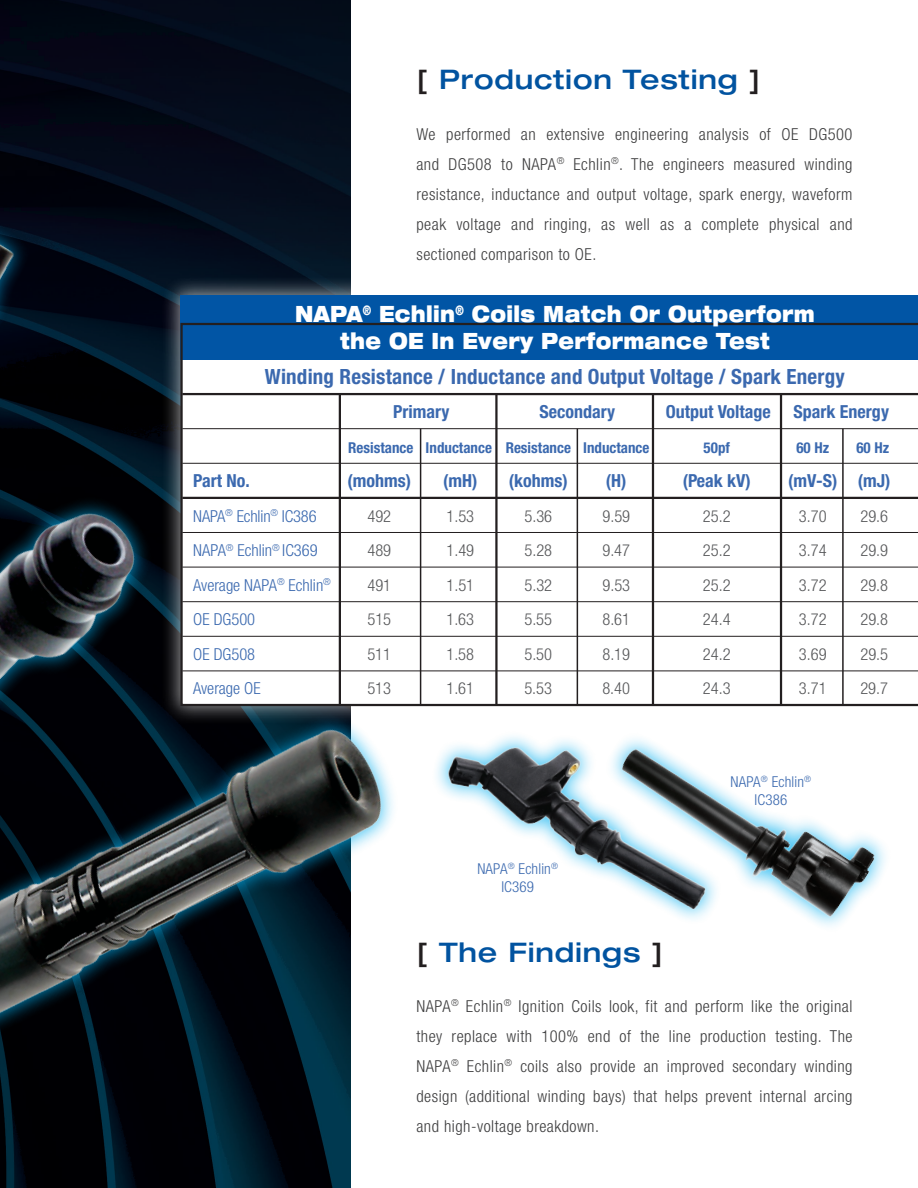
<style>
.page{position:relative;width:918px;height:1188px;background:#fff}
.page>*{position:absolute;margin:0;border:0;box-sizing:border-box;transform-origin:0 0}
.t1{font:500 expanded 27px "Helvetica Neue LT Std";letter-spacing:.03em;color:#0153a0}
.t2{font:900 expanded 22.5px "Helvetica Neue LT Std";letter-spacing:.02em;color:#fff;scale:.8 1}
.t3{font:700 condensed 21px "Helvetica Neue LT Std";letter-spacing:.01em;color:#3b69af}
.t4{font:700 condensed 18px "Helvetica Neue LT Std";color:#3b69af}
.t5{font:300 condensed 16.5px/30px "Helvetica Neue LT Std";letter-spacing:.03em;color:#3e3e3f;text-align:justify}
.t6{font:300 condensed 16.5px "Helvetica Neue LT Std";color:#57585a}
.t7{font:300 condensed 16.5px "Helvetica Neue LT Std";color:#3b69af}
.t8{font:700 condensed 15px "Helvetica Neue LT Std";color:#3b69af}
.t9{font:300 condensed 15px/18px "Helvetica Neue LT Std";letter-spacing:.01em;color:#3b69af;text-align:center}
.s1{color:#231f20}
</style>
<div class="page">
<img style="left:0;top:0;width:351px;height:387px">
<img style="left:436px;top:736px;width:146px;height:132px">
<svg style="left:0;top:156px;width:132px;height:231px;background:#010814"></svg>
<img style="left:0;top:240px;width:113px;height:147px">
<div style="left:162px;top:276px;width:756px;height:449px;background:#fff;opacity:.6"></div>
<div style="left:180px;top:295px;width:738px;height:65px;background:#0155a5"></div>
<svg style="left:180px;top:323px;width:738px;height:383px"></svg>
<hr style="left:842px;top:429px;width:2px;height:275px;background:#231f20">
<hr style="left:420px;top:429px;width:1px;height:275px;background:#231f20">
<hr style="left:577px;top:429px;width:1px;height:275px;background:#231f20">
<hr style="left:652px;top:394px;width:2px;height:310px;background:#231f20">
<hr style="left:780px;top:394px;width:2px;height:312px;background:#231f20">
<hr style="left:495px;top:394px;width:3px;height:310px;background:#231f20">
<hr style="left:339px;top:394px;width:2px;height:310px;background:#231f20">
<hr style="left:182px;top:567px;width:736px;height:1px;background:#231f20">
<hr style="left:182px;top:671px;width:736px;height:1px;background:#231f20">
<hr style="left:182px;top:497px;width:736px;height:2px;background:#231f20">
<hr style="left:182px;top:601px;width:736px;height:1px;background:#231f20">
<hr style="left:182px;top:428px;width:736px;height:1px;background:#231f20">
<hr style="left:182px;top:463px;width:736px;height:1px;background:#231f20">
<hr style="left:182px;top:532px;width:736px;height:1px;background:#231f20">
<hr style="left:182px;top:636px;width:736px;height:1px;background:#231f20">
<hr style="left:182px;top:393px;width:736px;height:2px;background:#231f20">
<svg style="left:582px;top:697px;width:321px;height:180px"></svg>
<img style="left:0;top:402px;width:261px;height:108px">
<img style="left:0;top:510px;width:415px;height:678px">
<img style="left:605px;top:718px;width:278px;height:209px">
<h2 class="t1" style="left:416px;top:62px;width:346px"><span class="s1">[</span> Production Testing <span class="s1">]</span></h2>
<p class="t5" style="left:416px;top:119px;width:438px">We performed an extensive engineering analysis of OE DG500 and DG508 to NAPA<sup>®</sup> Echlin<sup>®</sup>. The engineers measured winding resistance, inductance and output voltage, spark energy, waveform peak voltage and ringing, as well as a complete physical and sectioned comparison to OE.</p>
<p class="t2" style="left:295px;top:299px;width:651px">NAPA<sup>®</sup> Echlin<sup>®</sup> Coils Match Or Outperform</p>
<p class="t2" style="left:340px;top:326px;width:539px">the OE In Every Performance Test</p>
<p class="t3" style="left:265px;top:363px;width:582px">Winding Resistance / Inductance and Output Voltage / Spark Energy</p>
<p class="t4" style="left:393px;top:401px;width:58px">Primary</p>
<p class="t4" style="left:540px;top:401px;width:77px">Secondary</p>
<p class="t4" style="left:666px;top:401px;width:107px">Output Voltage</p>
<p class="t4" style="left:794px;top:401px;width:97px">Spark Energy</p>
<p class="t8" style="left:348px;top:438px;width:67px">Resistance</p>
<p class="t8" style="left:426px;top:438px;width:68px">Inductance</p>
<p class="t8" style="left:506px;top:438px;width:67px">Resistance</p>
<p class="t8" style="left:583px;top:438px;width:68px">Inductance</p>
<p class="t8" style="left:704px;top:438px;width:28px">50pf</p>
<p class="t8" style="left:796px;top:438px;width:34px">60 Hz</p>
<p class="t8" style="left:856px;top:438px;width:34px">60 Hz</p>
<p class="t4" style="left:193px;top:470px;width:58px">Part No.</p>
<p class="t4" style="left:348px;top:470px;width:65px">(mohms)</p>
<p class="t4" style="left:443px;top:470px;width:36px">(mH)</p>
<p class="t4" style="left:509px;top:470px;width:60px">(kohms)</p>
<p class="t4" style="left:606px;top:470px;width:22px">(H)</p>
<p class="t4" style="left:683px;top:470px;width:70px">(Peak kV)</p>
<p class="t4" style="left:788px;top:470px;width:51px">(mV-S)</p>
<p class="t4" style="left:858px;top:470px;width:34px">(mJ)</p>
<p class="t7" style="left:193px;top:506px;width:125px">NAPA<sup>®</sup> Echlin<sup>®</sup> IC386</p>
<p class="t6" style="left:367px;top:506px;width:25px">492</p>
<p class="t6" style="left:446px;top:506px;width:29px">1.53</p>
<p class="t6" style="left:524px;top:506px;width:29px">5.36</p>
<p class="t6" style="left:602px;top:506px;width:29px">9.59</p>
<p class="t6" style="left:703px;top:506px;width:29px">25.2</p>
<p class="t6" style="left:799px;top:506px;width:29px">3.70</p>
<p class="t6" style="left:860px;top:506px;width:29px">29.6</p>
<p class="t7" style="left:193px;top:541px;width:126px">NAPA<sup>®</sup> Echlin<sup>®</sup> IC369</p>
<p class="t6" style="left:367px;top:541px;width:25px">489</p>
<p class="t6" style="left:446px;top:541px;width:29px">1.49</p>
<p class="t6" style="left:524px;top:541px;width:29px">5.28</p>
<p class="t6" style="left:602px;top:541px;width:29px">9.47</p>
<p class="t6" style="left:703px;top:541px;width:29px">25.2</p>
<p class="t6" style="left:799px;top:541px;width:29px">3.74</p>
<p class="t6" style="left:860px;top:541px;width:29px">29.9</p>
<p class="t7" style="left:193px;top:575px;width:139px">Average NAPA<sup>®</sup> Echlin<sup>®</sup></p>
<p class="t6" style="left:367px;top:575px;width:25px">491</p>
<p class="t6" style="left:446px;top:575px;width:29px">1.51</p>
<p class="t6" style="left:524px;top:575px;width:29px">5.32</p>
<p class="t6" style="left:602px;top:575px;width:29px">9.53</p>
<p class="t6" style="left:703px;top:575px;width:29px">25.2</p>
<p class="t6" style="left:799px;top:575px;width:29px">3.72</p>
<p class="t6" style="left:860px;top:575px;width:29px">29.8</p>
<p class="t7" style="left:193px;top:610px;width:63px">OE DG500</p>
<p class="t6" style="left:367px;top:610px;width:25px">515</p>
<p class="t6" style="left:446px;top:610px;width:29px">1.63</p>
<p class="t6" style="left:524px;top:610px;width:29px">5.55</p>
<p class="t6" style="left:602px;top:610px;width:29px">8.61</p>
<p class="t6" style="left:703px;top:610px;width:29px">24.4</p>
<p class="t6" style="left:799px;top:610px;width:29px">3.72</p>
<p class="t6" style="left:860px;top:610px;width:29px">29.8</p>
<p class="t7" style="left:193px;top:644px;width:63px">OE DG508</p>
<p class="t6" style="left:367px;top:644px;width:25px">511</p>
<p class="t6" style="left:446px;top:644px;width:29px">1.58</p>
<p class="t6" style="left:524px;top:644px;width:29px">5.50</p>
<p class="t6" style="left:602px;top:644px;width:29px">8.19</p>
<p class="t6" style="left:703px;top:644px;width:29px">24.2</p>
<p class="t6" style="left:799px;top:644px;width:29px">3.69</p>
<p class="t6" style="left:860px;top:644px;width:29px">29.5</p>
<p class="t7" style="left:193px;top:679px;width:69px">Average OE</p>
<p class="t6" style="left:367px;top:679px;width:25px">513</p>
<p class="t6" style="left:446px;top:679px;width:29px">1.61</p>
<p class="t6" style="left:524px;top:679px;width:29px">5.53</p>
<p class="t6" style="left:602px;top:679px;width:29px">8.40</p>
<p class="t6" style="left:703px;top:679px;width:29px">24.3</p>
<p class="t6" style="left:799px;top:679px;width:29px">3.71</p>
<p class="t6" style="left:860px;top:679px;width:29px">29.7</p>
<p class="t9" style="left:477px;top:859px;width:82px">NAPA<sup>®</sup> Echlin<sup>®<br></sup>IC369</p>
<p class="t9" style="left:731px;top:773px;width:82px">NAPA<sup>®</sup> Echlin<sup>®<br></sup>IC386</p>
<h2 class="t1" style="left:416px;top:936px;width:248px"><span class="s1">[</span> The Findings <span class="s1">]</span></h2>
<p class="t5" style="left:416px;top:991px;width:438px">NAPA<sup>®</sup> Echlin<sup>®</sup> Ignition Coils look, fit and perform like the original they replace with 100% end of the line production testing. The NAPA<sup>®</sup> Echlin<sup>®</sup> coils also provide an improved secondary winding design (additional winding bays) that helps prevent internal arcing and high-voltage breakdown.</p>
</div>
